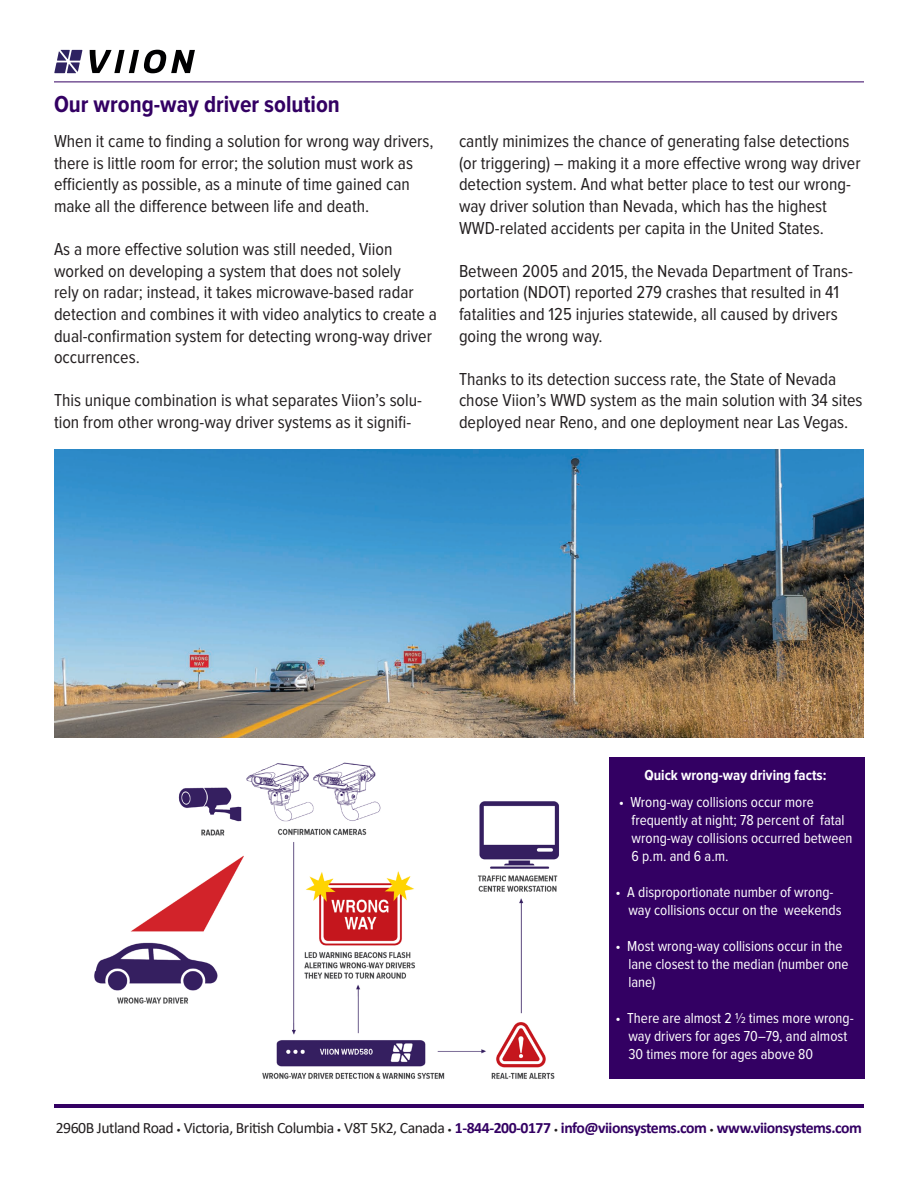
<style>
.page{position:relative;width:918px;height:1188px;background:#fff}
.page>*{position:absolute;margin:0;border:0;box-sizing:border-box;transform-origin:0 0}
.t1{font:700 24px "Proxima Nova Cond";color:#330063}
.t2{font:18px/21.6px "Proxima Nova Cond";color:#231f20}
.t3{font:700 15.75px "Calibri";letter-spacing:-.03em;color:#330063}
.t4{font:15px "Proxima Nova Cond";color:#fff}
.t5{font:700 15px "Proxima Nova Cond";color:#fff}
.s1{font-weight:400;color:#231f20}
.s2{font-weight:400;font-size:9px;color:#231f20}
</style>
<div class="page">
<hr style="left:54px;top:82px;width:810px;height:1px;background:#330063">
<svg style="left:90px;top:50px;width:105px;height:23px"></svg>
<svg style="left:54px;top:50px;width:28px;height:23px"></svg>
<hr style="left:54px;top:1104px;width:810px;height:4px;background:#330063">
<div style="left:609px;top:757px;width:255px;height:322px;background:#330063"></div>
<img style="left:54px;top:450px;width:810px;height:287px">
<img style="left:94px;top:762px;width:465px;height:317px">
<p class="t1" style="left:54px;top:91px;width:287px">Our wrong-way driver solution</p>
<p class="t2" style="left:54px;top:131px;width:381px">When it came to finding a solution for wrong way drivers, there is little room for error; the solution must work as efficiently as possible, as a minute of time gained can make all the difference between life and death.</p>
<p class="t2" style="left:54px;top:239px;width:385px">As a more effective solution was still needed, Viion worked on developing a system that does not solely<br>rely on radar; instead, it takes microwave-based radar detection and combines it with video analytics to create a dual-confirmation system for detecting wrong-way driver occurrences.</p>
<p class="t2" style="left:54px;top:390px;width:370px">This unique combination is what separates Viion’s solu&shy;tion from other wrong-way driver systems as it signifi-</p>
<p class="t2" style="left:459px;top:131px;width:403px">cantly minimizes the chance of generating false detections (or triggering) – making it a more effective wrong way driver detection system. And what better place to test our wrong&shy;way driver solution than Nevada, which has the highest WWD-related accidents per capita in the United States.</p>
<p class="t2" style="left:459px;top:261px;width:396px">Between 2005 and 2015, the Nevada Department of Trans&shy;portation (NDOT) reported 279 crashes that resulted in 41 fatalities and 125 injuries statewide, all caused by drivers going the wrong way.</p>
<p class="t2" style="left:459px;top:369px;width:405px">Thanks to its detection success rate, the State of Nevada chose Viion’s WWD system as the main solution with 34 sites deployed near Reno, and one deployment near Las Vegas.</p>
<p class="t5" style="left:644px;top:767px;width:184px">Quick wrong-way driving facts:</p>
<p class="t4" style="left:619px;top:796px;width:197px">• Wrong-way collisions occur more</p>
<p class="t4" style="left:632px;top:814px;width:215px">frequently at night; 78 percent of fatal</p>
<p class="t4" style="left:632px;top:832px;width:222px">wrong-way collisions occurred between</p>
<p class="t4" style="left:632px;top:850px;width:99px">6 p.m. and 6 a.m.</p>
<p class="t4" style="left:615px;top:886px;width:220px">• A disproportionate number of wrong-</p>
<p class="t4" style="left:628px;top:904px;width:215px">way collisions occur on the weekends</p>
<p class="t4" style="left:615px;top:940px;width:228px">• Most wrong-way collisions occur in the</p>
<p class="t4" style="left:628px;top:958px;width:222px">lane closest to the median (number one</p>
<p class="t4" style="left:628px;top:976px;width:29px">lane)</p>
<p class="t4" style="left:615px;top:1012px;width:240px">• There are almost 2 ½ times more wrong-</p>
<p class="t4" style="left:628px;top:1030px;width:220px">way drivers for ages 70–79, and almost</p>
<p class="t4" style="left:628px;top:1048px;width:186px">30 times more for ages above 80</p>
<p class="t3" style="left:56px;top:1117px;width:808px"><span class="s1">2960B Jutland Road</span> <span class="s2">•</span> <span class="s1">Victoria, British Columbia</span> <span class="s2">•</span> <span class="s1">V8T 5K2, Canada</span> <span class="s2">•</span> 1-844-200-0177 <span class="s2">•</span> info@viionsystems.com <span class="s2">•</span> www.viionsystems.com</p>
</div>
